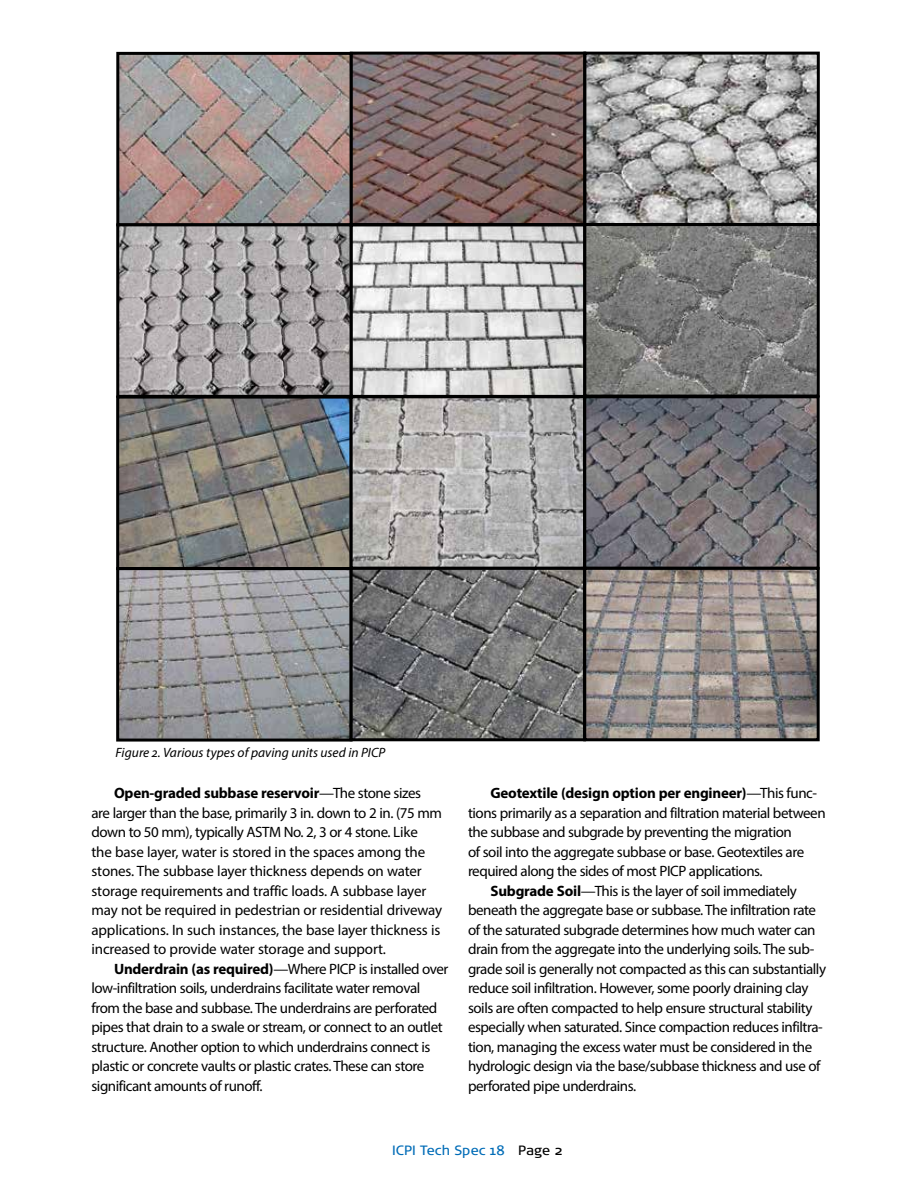
<style>
.page{position:relative;width:918px;height:1188px;background:#fff}
.page>*{position:absolute;margin:0;border:0;box-sizing:border-box;transform-origin:0 0}
.t1{font:15px/19.5px "Myriad Pro";letter-spacing:-.03em;color:#000}
.t2{font:15px/19.5px "Myriad Pro";letter-spacing:-.01em;color:#000}
.t3{font:700 15px "Myriad Pro";letter-spacing:-.015em;color:#000}
.t4{font:italic 13.5px "Myriad Pro";color:#000}
.t5{font:13.5px "Signa Pro";letter-spacing:.015em;color:#006cb7}
.s1{font-weight:700}
.s2{font-weight:400}
.s3{color:#000}
</style>
<div class="page">
<img style="left:120px;top:56px;width:229px;height:682px">
<div style="left:116px;top:52px;width:237px;height:174px;border:3px solid #000"></div>
<div style="left:116px;top:223px;width:237px;height:175px;border:3px solid #000"></div>
<div style="left:116px;top:396px;width:237px;height:174px;border:3px solid #000"></div>
<div style="left:116px;top:567px;width:237px;height:175px;border:3px solid #000"></div>
<img style="left:354px;top:56px;width:228px;height:338px">
<div style="left:350px;top:52px;width:236px;height:174px;border:3px solid #000"></div>
<div style="left:350px;top:223px;width:236px;height:175px;border:3px solid #000"></div>
<img style="left:354px;top:399px;width:228px;height:167px">
<div style="left:350px;top:395px;width:236px;height:175px;border:3px solid #000"></div>
<img style="left:354px;top:571px;width:228px;height:166px">
<div style="left:350px;top:567px;width:236px;height:174px;border:3px solid #000"></div>
<img style="left:587px;top:56px;width:229px;height:681px">
<div style="left:583px;top:52px;width:237px;height:174px;border:3px solid #000"></div>
<div style="left:583px;top:223px;width:237px;height:175px;border:3px solid #000"></div>
<div style="left:583px;top:395px;width:237px;height:175px;border:3px solid #000"></div>
<div style="left:583px;top:567px;width:237px;height:174px;border:3px solid #000"></div>
<p class="t4" style="left:116px;top:744px;width:271px">Figure 2. Various types of paving units used in PICP</p>
<p class="t2" style="left:92px;top:783px;width:352px;text-indent:22px"><span class="s1">Open-graded subbase reservoir</span>—The stone sizes are larger than the base, primarily 3 in. down to 2 in. (75 mm down to 50 mm), typically ASTM No. 2, 3 or 4 stone. Like<br>the base layer, water is stored in the spaces among the stones. The subbase layer thickness depends on water storage requirements and traffic loads. A subbase layer may not be required in pedestrian or residential driveway applications. In such instances, the base layer thickness is increased to provide water storage and support.</p>
<p class="t1" style="left:92px;top:959px;width:358px;text-indent:22px"><span class="s1">Underdrain (as required)</span>—Where PICP is installed over low-infiltration soils, underdrains facilitate water removal from the base and subbase. The underdrains are perforated pipes that drain to a swale or stream, or connect to an outlet structure. Another option to which underdrains connect is plastic or concrete vaults or plastic crates. These can store significant amounts of runoff.</p>
<p class="t3" style="left:490px;top:783px;width:328px">Geotextile (design option per engineer)<span class="s2">—This func-</span></p>
<p class="t1" style="left:468px;top:803px;width:359px">tions primarily as a separation and filtration material between</p>
<p class="t1" style="left:468px;top:822px;width:325px">the subbase and subgrade by preventing the migration</p>
<p class="t1" style="left:468px;top:842px;width:338px">of soil into the aggregate subbase or base. Geotextiles are</p>
<p class="t1" style="left:468px;top:861px;width:296px">required along the sides of most PICP applications.</p>
<p class="t1" style="left:490px;top:881px;width:308px"><span class="s1">Subgrade Soil</span>—This is the layer of soil immediately</p>
<p class="t1" style="left:468px;top:900px;width:350px">beneath the aggregate base or subbase. The infiltration rate</p>
<p class="t1" style="left:468px;top:920px;width:349px">of the saturated subgrade determines how much water can</p>
<p class="t1" style="left:468px;top:939px;width:348px">drain from the aggregate into the underlying soils. The sub-</p>
<p class="t1" style="left:468px;top:959px;width:360px">grade soil is generally not compacted as this can substantially</p>
<p class="t1" style="left:468px;top:978px;width:342px">reduce soil infiltration. However, some poorly draining clay</p>
<p class="t1" style="left:468px;top:998px;width:346px">soils are often compacted to help ensure structural stability</p>
<p class="t1" style="left:468px;top:1017px;width:356px">especially when saturated. Since compaction reduces infiltra-</p>
<p class="t1" style="left:468px;top:1037px;width:346px">tion, managing the excess water must be considered in the</p>
<p class="t1" style="left:468px;top:1056px;width:354px">hydrologic design via the base/subbase thickness and use of</p>
<p class="t1" style="left:468px;top:1076px;width:170px">perforated pipe underdrains.</p>
<p class="t5" style="left:392px;top:1142px;width:171px">ICPI Tech Spec 18 <span class="s3">Page 2</span></p>
</div>
